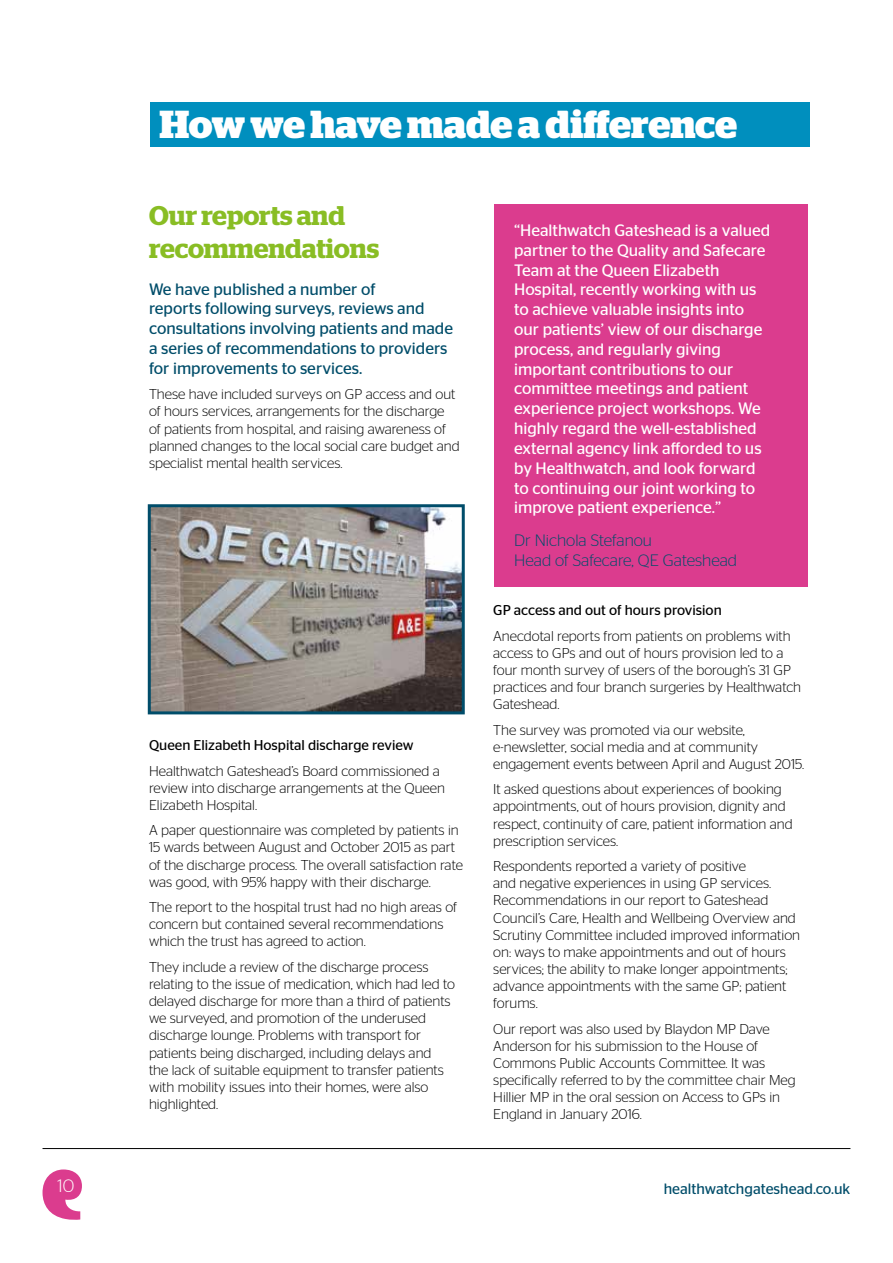
<style>
.page{position:relative;width:893px;height:1263px;background:#fff}
.page>*{position:absolute;margin:0;border:0;box-sizing:border-box;transform-origin:0 0}
.t1{font:700 39px "Stag";letter-spacing:-.01em;color:#fff}
.t2{font:600 27px/32.4px "Stag";color:#89bd24}
.t3{font:300 18px "Stag Sans";color:#fff}
.t4{font:16.5px/19.8px "Stag Sans";color:#fff}
.t5{font:16.5px/19.8px "Stag Sans";color:#004d6a}
.t6{font:300 16.5px/19.8px "Stag Sans";color:#004d6a}
.t7{font:15px "Stag Sans";color:#004d6a}
.t8{font:300 14.25px/17.1px "Stag Sans";color:#000}
.t9{font:14.25px "Stag Sans";color:#000}
</style>
<div class="page">
<hr style="left:43px;top:1148px;width:807px;height:1px;background:#000">
<svg style="left:42px;top:1169px;width:40px;height:51px"></svg>
<div style="left:150px;top:102px;width:659px;height:45px;background:#008fbe"></div>
<img style="left:147px;top:504px;width:318px;height:211px">
<div style="left:494px;top:204px;width:314px;height:382px;background:#db3c8e"></div>
<h1 class="t1" style="left:160px;top:101px;width:579px">How we have made a difference</h1>
<h2 class="t2" style="left:149px;top:200px;width:232px">Our reports and recommendations</h2>
<p class="t5" style="left:149px;top:279px;width:305px">We have published a number of<br>reports following surveys, reviews and consultations involving patients and made a series of recommendations to providers for improvements to services.</p>
<p class="t8" style="left:149px;top:386px;width:312px">These have included surveys on GP access and out of hours services, arrangements for the discharge of patients from hospital, and raising awareness of planned changes to the local social care budget and specialist mental health services.</p>
<p class="t9" style="left:149px;top:737px;width:266px">Queen Elizabeth Hospital discharge review</p>
<p class="t8" style="left:149px;top:762px;width:297px">Healthwatch Gateshead’s Board commissioned a review into discharge arrangements at the Queen<br>Elizabeth Hospital.</p>
<p class="t8" style="left:149px;top:822px;width:315px">A paper questionnaire was completed by patients in 15 wards between August and October 2015 as part of the discharge process. The overall satisfaction rate was good, with 95% happy with their discharge.</p>
<p class="t8" style="left:149px;top:898px;width:309px">The report to the hospital trust had no high areas of concern but contained several recommendations which the trust has agreed to action.</p>
<p class="t8" style="left:149px;top:958px;width:307px">They include a review of the discharge process relating to the issue of medication, which had led to delayed discharge for more than a third of patients we surveyed, and promotion of the underused discharge lounge. Problems with transport for patients being discharged, including delays and<br>the lack of suitable equipment to transfer patients with mobility issues into their homes, were also highlighted.</p>
<p class="t4" style="left:514px;top:220px;width:258px">“Healthwatch Gateshead is a valued partner to the Quality and Safecare Team at the Queen Elizabeth Hospital, recently working with us to achieve valuable insights into our patients’ view of our discharge process, and regularly giving important contributions to our committee meetings and patient experience project workshops. We highly regard the well-established external agency link afforded to us by Healthwatch, and look forward to continuing our joint working to improve patient experience.”</p>
<p class="t6" style="left:514px;top:530px;width:225px">Dr Nichola Stefanou<br>Head of Safecare, QE Gateshead</p>
<p class="t9" style="left:493px;top:602px;width:230px">GP access and out of hours provision</p>
<p class="t8" style="left:493px;top:627px;width:309px">Anecdotal reports from patients on problems with access to GPs and out of hours provision led to a four month survey of users of the borough’s 31 GP practices and four branch surgeries by Healthwatch Gateshead.</p>
<p class="t8" style="left:493px;top:721px;width:313px">The survey was promoted via our website, e-newsletter, social media and at community engagement events between April and August 2015.</p>
<p class="t8" style="left:493px;top:781px;width:301px">It asked questions about experiences of booking appointments, out of hours provision, dignity and respect, continuity of care, patient information and prescription services.</p>
<p class="t8" style="left:493px;top:857px;width:308px">Respondents reported a variety of positive<br>and negative experiences in using GP services.<br>Recommendations in our report to Gateshead Council’s Care, Health and Wellbeing Overview and Scrutiny Committee included improved information on: ways to make appointments and out of hours services; the ability to make longer appointments; advance appointments with the same GP; patient forums.</p>
<p class="t8" style="left:493px;top:1020px;width:304px">Our report was also used by Blaydon MP Dave Anderson for his submission to the House of Commons Public Accounts Committee. It was specifically referred to by the committee chair Meg Hillier MP in the oral session on Access to GPs in England in January 2016.</p>
<p class="t3" style="left:58px;top:1176px;width:18px">10</p>
<p class="t7" style="left:664px;top:1180px;width:188px">healthwatchgateshead.co.uk</p>
</div>
